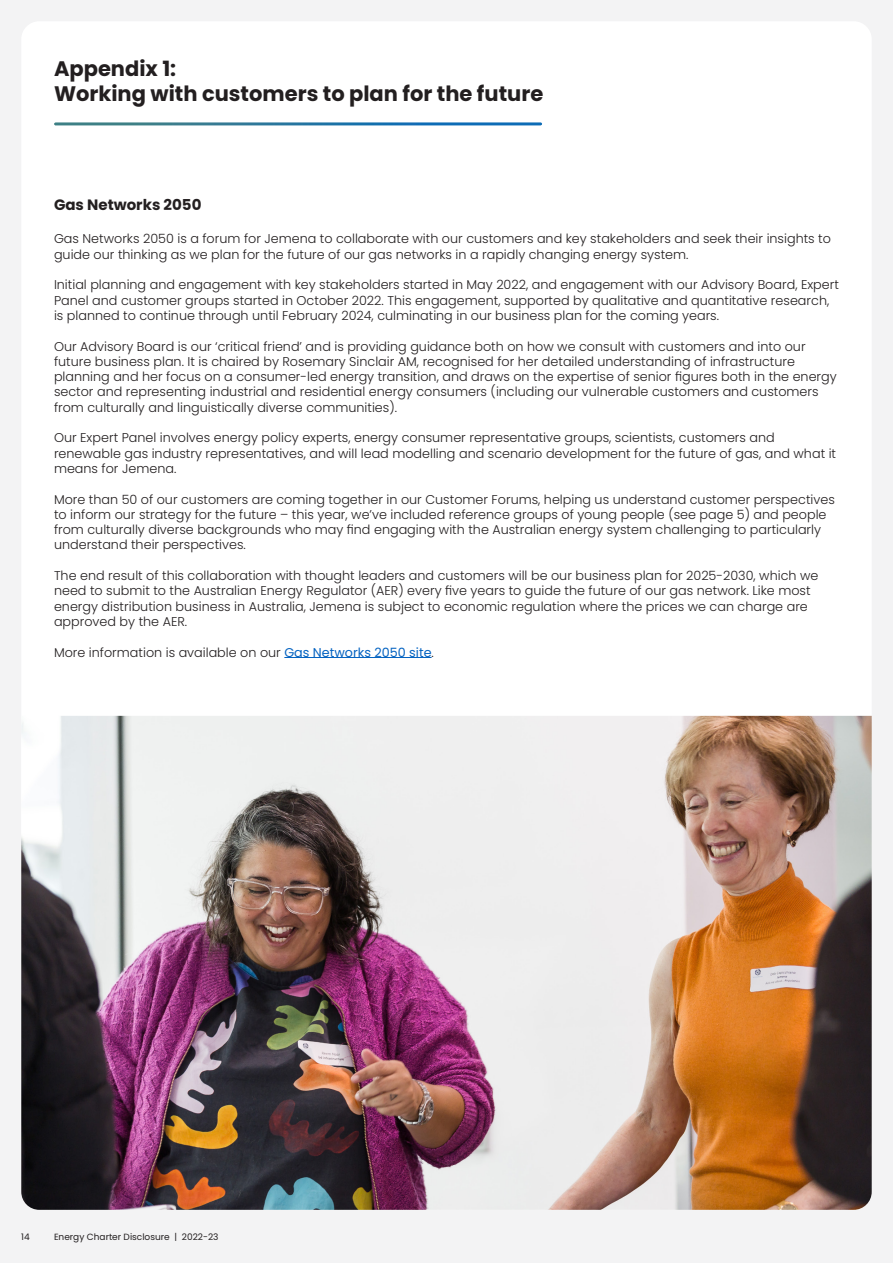
<style>
.page{position:relative;width:893px;height:1263px;background:#f3f3f4}
.page>*{position:absolute;margin:0;border:0;box-sizing:border-box;transform-origin:0 0}
.t1{font:700 21px/25.2px "Poppins";color:#231f20}
.t2{font:700 15px "Poppins";color:#231f20}
.t3{font:300 12.75px/15.3px "Poppins";color:#231f20}
.t4{font:9px "Poppins";color:#231f20}
.s1{font-weight:400;color:#0563c1}
</style>
<div class="page">
<div style="left:21px;top:21px;width:851px;height:1189px;background:#fff;border-radius:18px"></div>
<hr style="left:284px;top:657px;width:148px;height:1px;background:#0563c1">
<img style="left:21px;top:716px;width:851px;height:494px">
<p class="t1" style="left:54px;top:56px;width:491px">Appendix 1:<br>Working with customers to plan for the future</p>
<p class="t2" style="left:54px;top:196px;width:149px">Gas Networks 2050</p>
<p class="t3" style="left:54px;top:231px;width:778px">Gas Networks 2050 is a forum for Jemena to collaborate with our customers and key stakeholders and seek their insights to guide our thinking as we plan for the future of our gas networks in a rapidly changing energy system.</p>
<p class="t3" style="left:54px;top:277px;width:786px">Initial planning and engagement with key stakeholders started in May 2022, and engagement with our Advisory Board, Expert<br>Panel and customer groups started in October 2022. This engagement, supported by qualitative and quantitative research, is planned to continue through until February 2024, culminating in our business plan for the coming years.</p>
<p class="t3" style="left:54px;top:338px;width:784px">Our Advisory Board is our ‘critical friend’ and is providing guidance both on how we consult with customers and into our future business plan. It is chaired by Rosemary Sinclair AM, recognised for her detailed understanding of infrastructure planning and her focus on a consumer-led energy transition, and draws on the expertise of senior figures both in the energy sector and representing industrial and residential energy consumers (including our vulnerable customers and customers from culturally and linguistically diverse communities).</p>
<p class="t3" style="left:54px;top:430px;width:784px">Our Expert Panel involves energy policy experts, energy consumer representative groups, scientists, customers and renewable gas industry representatives, and will lead modelling and scenario development for the future of gas, and what it means for Jemena.</p>
<p class="t3" style="left:54px;top:491px;width:782px">More than 50 of our customers are coming together in our Customer Forums, helping us understand customer perspectives to inform our strategy for the future – this year, we’ve included reference groups of young people (see page 5) and people from culturally diverse backgrounds who may find engaging with the Australian energy system challenging to particularly understand their perspectives.</p>
<p class="t3" style="left:54px;top:568px;width:766px">The end result of this collaboration with thought leaders and customers will be our business plan for 2025-2030, which we need to submit to the Australian Energy Regulator (AER) every five years to guide the future of our gas network. Like most energy distribution business in Australia, Jemena is subject to economic regulation where the prices we can charge are approved by the AER.</p>
<p class="t3" style="left:54px;top:644px;width:381px">More information is available on our <span class="s1">Gas Networks 2050 site</span>.</p>
<p class="t4" style="left:21px;top:1232px;width:10px">14</p>
<p class="t4" style="left:54px;top:1232px;width:166px">Energy Charter Disclosure | 2022-23</p>
</div>
